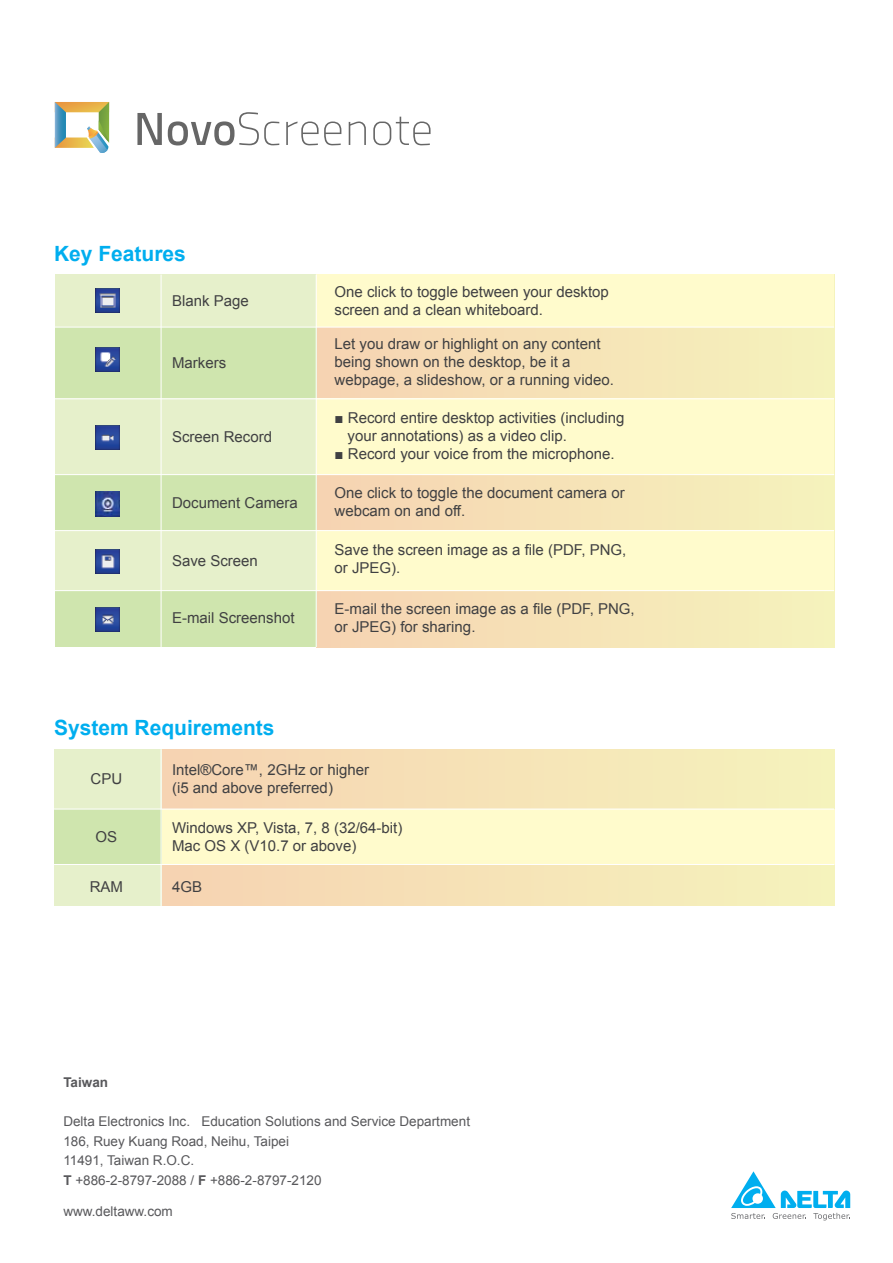
<style>
.page{position:relative;width:893px;height:1263px;background:#fff}
.page>*{position:absolute;margin:0;border:0;box-sizing:border-box;transform-origin:0 0}
.t1{font:700 21px "Arial";color:#00aeef}
.t2{font:15px/18px "Arial";color:#404042}
.t3{font:13.5px/19.5px "Arial";color:#58585b}
.t4{font:700 13.5px "Arial";color:#58585b}
.s1{font-weight:700}
</style>
<div class="page">
<div style="left:161px;top:749px;width:673px;height:157px;background:linear-gradient(to right,#f6d3b2,#f5f3bc)"></div>
<div style="left:54px;top:809px;width:780px;height:55px;background:#fffbcc"></div>
<div style="left:54px;top:749px;width:107px;height:157px;background:#e6f0cb"></div>
<div style="left:54px;top:809px;width:107px;height:55px;background:#cfe5ae"></div>
<svg style="left:731px;top:1171px;width:119px;height:49px"></svg>
<div style="left:316px;top:275px;width:518px;height:372px;background:linear-gradient(to right,#f6d3b2,#f5f3bc)"></div>
<div style="left:55px;top:275px;width:262px;height:372px;background:#cfe5ae"></div>
<div style="left:55px;top:275px;width:262px;height:52px;background:#e6f0cb"></div>
<div style="left:316px;top:275px;width:518px;height:52px;background:#fffbcc"></div>
<div style="left:55px;top:530px;width:262px;height:61px;background:#e6f0cb"></div>
<div style="left:316px;top:530px;width:518px;height:61px;background:#fffbcc"></div>
<div style="left:55px;top:398px;width:262px;height:77px;background:#e6f0cb"></div>
<div style="left:316px;top:398px;width:518px;height:77px;background:#fffbcc"></div>
<hr style="left:54px;top:327px;width:780px;height:1px;background:#fff">
<hr style="left:54px;top:398px;width:780px;height:1px;background:#fff">
<hr style="left:54px;top:530px;width:780px;height:1px;background:#fff">
<hr style="left:54px;top:474px;width:780px;height:1px;background:#fff">
<hr style="left:54px;top:590px;width:780px;height:1px;background:#fff">
<hr style="left:161px;top:275px;width:1px;height:372px;background:#fff">
<img style="left:96px;top:289px;width:24px;height:24px">
<img style="left:96px;top:348px;width:24px;height:24px">
<img style="left:96px;top:426px;width:24px;height:24px">
<img style="left:96px;top:492px;width:24px;height:24px">
<img style="left:96px;top:550px;width:24px;height:24px">
<img style="left:96px;top:607px;width:24px;height:24px">
<svg style="left:137px;top:113px;width:25px;height:32px"></svg>
<svg style="left:168px;top:112px;width:111px;height:33px"></svg>
<svg style="left:286px;top:121px;width:55px;height:24px"></svg>
<svg style="left:349px;top:121px;width:17px;height:24px"></svg>
<svg style="left:373px;top:117px;width:58px;height:28px"></svg>
<svg style="left:55px;top:102px;width:54px;height:51px"></svg>
<hr style="left:54px;top:809px;width:780px;height:1px;background:#fff">
<hr style="left:54px;top:864px;width:780px;height:1px;background:#fff">
<hr style="left:161px;top:749px;width:1px;height:157px;background:#fff">
<hr style="left:316px;top:275px;width:1px;height:372px;background:#fff">
<h1 class="t1" style="left:54px;top:240px;width:133px">Key Features</h1>
<p class="t2" style="left:172px;top:292px;width:78px">Blank Page</p>
<p class="t2" style="left:172px;top:354px;width:56px">Markers</p>
<p class="t2" style="left:172px;top:428px;width:102px">Screen Record</p>
<p class="t2" style="left:172px;top:494px;width:127px">Document Camera</p>
<p class="t2" style="left:172px;top:552px;width:87px">Save Screen</p>
<p class="t2" style="left:172px;top:609px;width:124px">E-mail Screenshot</p>
<h1 class="t1" style="left:54px;top:714px;width:222px">System Requirements</h1>
<p class="t2" style="left:335px;top:283px;width:276px">One click to toggle between your desktop screen and a clean whiteboard.</p>
<p class="t2" style="left:335px;top:335px;width:281px">Let you draw or highlight on any content being shown on the desktop, be it a webpage, a slideshow, or a running video.</p>
<p class="t2" style="left:348px;top:409px;width:278px;text-indent:-13px">■ Record entire desktop activities (including your annotations) as a video clip.</p>
<p class="t2" style="left:335px;top:445px;width:281px">■ Record your voice from the microphone.</p>
<p class="t2" style="left:335px;top:484px;width:292px">One click to toggle the document camera or webcam on and off.</p>
<p class="t2" style="left:335px;top:541px;width:293px">Save the screen image as a file (PDF, PNG, or JPEG).</p>
<p class="t2" style="left:335px;top:600px;width:302px">E-mail the screen image as a file (PDF, PNG, or JPEG) for sharing.</p>
<p class="t2" style="left:91px;top:769px;width:33px">CPU</p>
<p class="t2" style="left:96px;top:828px;width:23px">OS</p>
<p class="t2" style="left:90px;top:878px;width:35px">RAM</p>
<p class="t2" style="left:172px;top:760px;width:198px">Intel®Core™, 2GHz or higher (i5 and above preferred)</p>
<p class="t2" style="left:172px;top:819px;width:232px">Windows XP, Vista, 7, 8 (32/64-bit)<br>Mac OS X (V10.7 or above)</p>
<p class="t2" style="left:172px;top:878px;width:32px">4GB</p>
<p class="t4" style="left:63px;top:1073px;width:46px">Taiwan</p>
<p class="t3" style="left:63px;top:1112px;width:408px">Delta Electronics Inc. Education Solutions and Service Department 186, Ruey Kuang Road, Neihu, Taipei<br>11491, Taiwan R.O.C.<br><span class="s1">T</span> +886-2-8797-2088 / <span class="s1">F</span> +886-2-8797-2120</p>
<p class="t3" style="left:63px;top:1202px;width:111px">www.deltaww.com</p>
</div>
